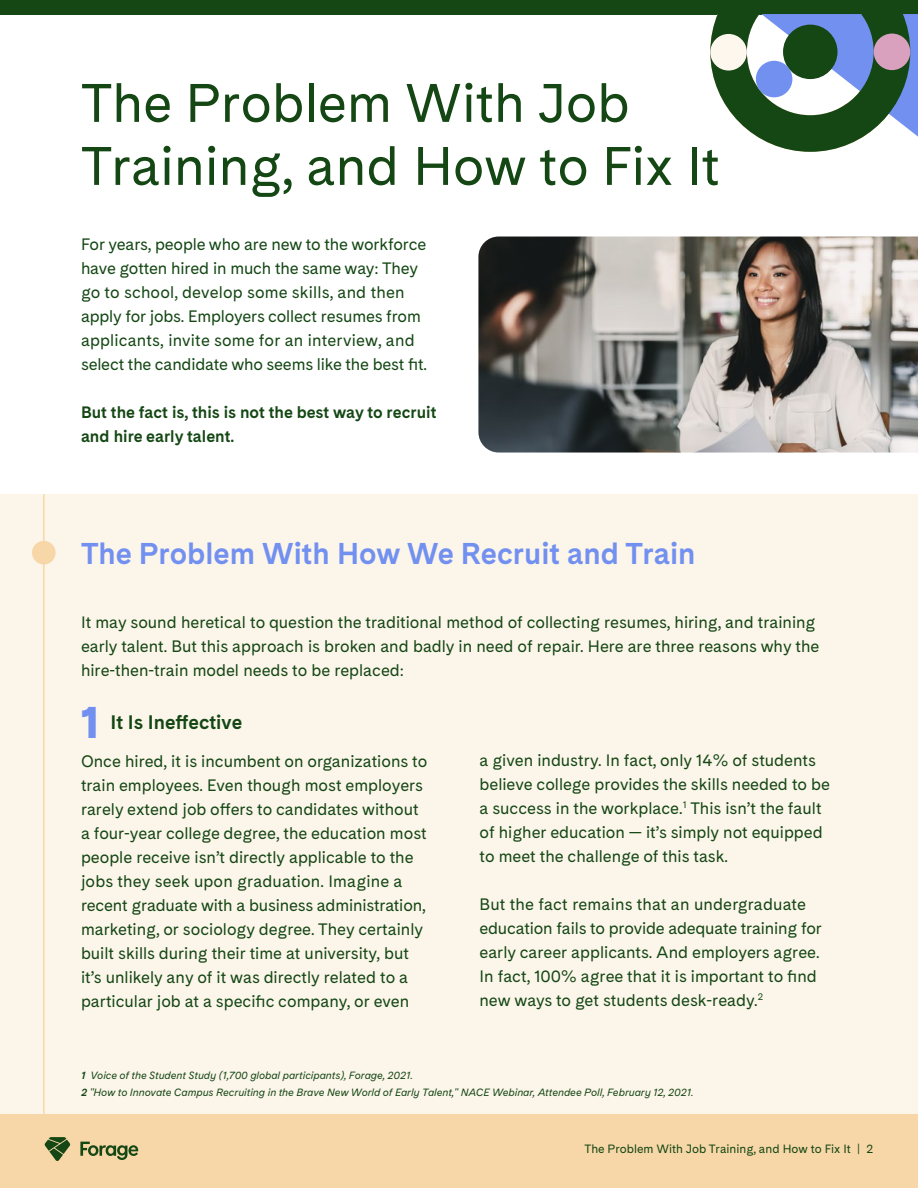
<style>
.page{position:relative;width:918px;height:1188px;background:#fff}
.page>*{position:absolute;margin:0;border:0;box-sizing:border-box;transform-origin:0 0}
.t1{font:54px/63px "Cadiz";color:#144714}
.t2{font:900 45px "Cadiz";color:#7290f0}
.t3{font:700 30px "Cadiz";color:#7290f0}
.t4{font:700 19.5px "Cadiz";color:#144714}
.t5{font:16.5px/24px "Cadiz";color:#144714}
.t6{font:700 16.5px/24px "Cadiz";color:#144714}
.t7{font:12px "Cadiz";color:#144714}
.t8{font:italic 10.5px/16.5px "Cadiz";color:#144714}
.s1{font-weight:700}
</style>
<div class="page">
<div style="left:0;top:1113px;width:918px;height:75px;background:#f7d7a7"></div>
<svg style="left:80px;top:1142px;width:59px;height:18px"></svg>
<svg style="left:45px;top:1137px;width:25px;height:24px"></svg>
<div style="left:0;top:494px;width:918px;height:619px;background:#fcf5ea"></div>
<img style="left:478px;top:237px;width:440px;height:216px">
<hr style="left:43px;top:494px;width:2px;height:630px;background:#f7d7a7">
<div style="left:0;top:0;width:918px;height:14px;background:#144714"></div>
<div style="left:32px;top:541px;width:24px;height:23px;background:#f7d7a7;border-radius:50%"></div>
<svg style="left:710px;top:14px;width:208px;height:138px"></svg>
<div style="left:756px;top:61px;width:36px;height:36px;background:#7290f0;border-radius:50%"></div>
<div style="left:710px;top:34px;width:37px;height:37px;background:#fdf7ed;border-radius:50%"></div>
<div style="left:874px;top:34px;width:36px;height:36px;background:#daa1bf;border-radius:50%"></div>
<h1 class="t1" style="left:81px;top:70px;width:640px">The Problem With Job<br>Training, and How to Fix It</h1>
<p class="t5" style="left:81px;top:232px;width:348px">For years, people who are new to the workforce have gotten hired in much the same way: They go to school, develop some skills, and then apply for jobs. Employers collect resumes from applicants, invite some for an interview, and select the candidate who seems like the best fit.</p>
<p class="t6" style="left:81px;top:399px;width:357px">But the fact is, this is not the best way to recruit and hire early talent.</p>
<h3 class="t3" style="left:81px;top:531px;width:616px">The Problem With How We Recruit and Train</h3>
<p class="t5" style="left:81px;top:610px;width:740px">It may sound heretical to question the traditional method of collecting resumes, hiring, and training early talent. But this approach is broken and badly in need of repair. Here are three reasons why the hire-then-train model needs to be replaced:</p>
<p class="t4" style="left:110px;top:708px;width:133px">It Is Ineffective</p>
<p class="t5" style="left:81px;top:749px;width:348px">Once hired, it is incumbent on organizations to train employees. Even though most employers rarely extend job offers to candidates without a four-year college degree, the education most people receive isn’t directly applicable to the jobs they seek upon graduation. Imagine a recent graduate with a business administration, marketing, or sociology degree. They certainly built skills during their time at university, but it’s unlikely any of it was directly related to a particular job at a specific company, or even</p>
<p class="t5" style="left:480px;top:748px;width:352px">a given industry. In fact, only 14% of students believe college provides the skills needed to be a success in the workplace.<sup>1</sup> This isn’t the fault of higher education — it’s simply not equipped to meet the challenge of this task.</p>
<h2 class="t2" style="left:81px;top:689px;width:21px">1</h2>
<p class="t5" style="left:480px;top:891px;width:344px">But the fact remains that an undergraduate education fails to provide adequate training for early career applicants. And employers agree.<br>In fact, 100% agree that it is important to find new ways to get students desk-ready.<sup>2</sup></p>
<p class="t8" style="left:81px;top:1067px;width:614px"><span class="s1">1</span> Voice of the Student Study (1,700 global participants), Forage, 2021.<br><span class="s1">2</span> "How to Innovate Campus Recruiting in the Brave New World of Early Talent," NACE Webinar, Attendee Poll, February 12, 2021.</p>
<p class="t7" style="left:584px;top:1141px;width:290px">The Problem With Job Training, and How to Fix It | 2</p>
</div>
